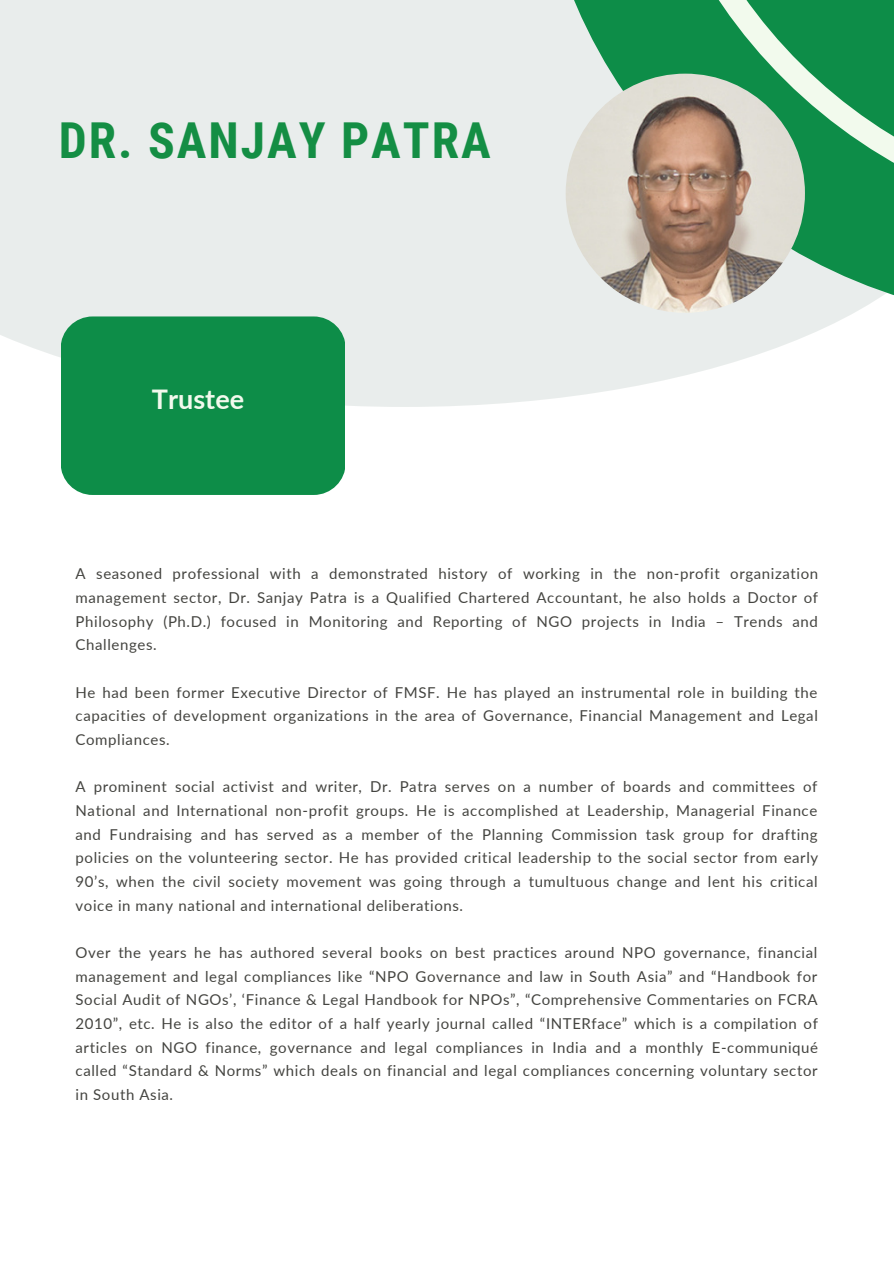
<style>
.page{position:relative;width:894px;height:1264px;background:#fff}
.page>*{position:absolute;margin:0;border:0;box-sizing:border-box;transform-origin:0 0}
.t1{font:700 49.5px "Roboto Condensed";letter-spacing:.04em;color:#148e44}
.t2{font:700 27px "Lato";color:#f2faed}
.t3{font:15px/23.7px "Lato";letter-spacing:.04em;color:#444440;text-align:justify}
</style>
<div class="page">
<div style="left:0;top:0;width:893px;height:407px;background:linear-gradient(to right,#e4e9e8,#f7f8f8)"></div>
<svg style="left:512px;top:0;width:381px;height:320px;fill:#e9edec"></svg>
<svg style="left:609px;top:0;width:284px;height:231px;fill:#0d8d48"></svg>
<div style="left:61px;top:316px;width:283px;height:179px;background:#0d8d48;border-radius:32px"></div>
<img style="left:565px;top:74px;width:239px;height:239px;border-radius:50%">
<h1 class="t1" style="left:59px;top:112px;width:433px">DR. SANJAY PATRA</h1>
<h2 class="t2" style="left:152px;top:382px;width:94px">Trustee</h2>
<p class="t3" style="left:76px;top:562px;width:744px">A seasoned professional with a demonstrated history of working in the non-profit organization management sector, Dr. Sanjay Patra is a Qualified Chartered Accountant, he also holds a Doctor of Philosophy (Ph.D.) focused in Monitoring and Reporting of NGO projects in India – Trends and Challenges.</p>
<p class="t3" style="left:76px;top:680px;width:743px">He had been former Executive Director of FMSF. He has played an instrumental role in building the capacities of development organizations in the area of Governance, Financial Management and Legal Compliances.</p>
<p class="t3" style="left:76px;top:774px;width:744px">A prominent social activist and writer, Dr. Patra serves on a number of boards and committees of National and International non-profit groups. He is accomplished at Leadership, Managerial Finance and Fundraising and has served as a member of the Planning Commission task group for drafting policies on the volunteering sector. He has provided critical leadership to the social sector from early 90’s, when the civil society movement was going through a tumultuous change and lent his critical voice in many national and international deliberations.</p>
<p class="t3" style="left:76px;top:940px;width:743px">Over the years he has authored several books on best practices around NPO governance, financial management and legal compliances like “NPO Governance and law in South Asia” and “Handbook for Social Audit of NGOs’, ‘Finance &amp; Legal Handbook for NPOs”, “Comprehensive Commentaries on FCRA 2010”, etc. He is also the editor of a half yearly journal called “INTERface” which is a compilation of articles on NGO finance, governance and legal compliances in India and a monthly E-communiqué called “Standard &amp; Norms” which deals on financial and legal compliances concerning voluntary sector in South Asia.</p>
</div>
